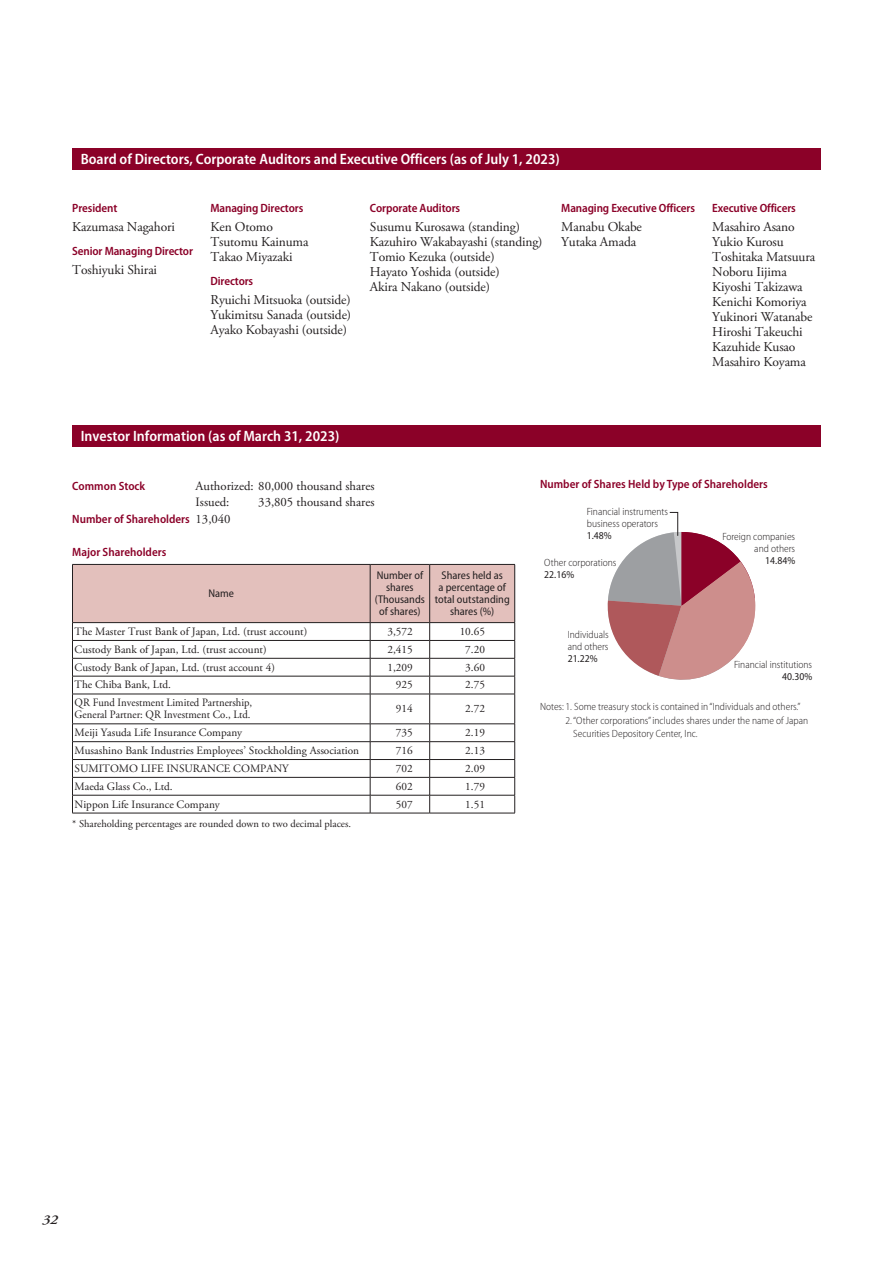
<style>
.page{position:relative;width:893px;height:1263px;background:#fff}
.page>*{position:absolute;margin:0;border:0;box-sizing:border-box;transform-origin:0 0}
.t1{font:600 semi-condensed 15px "Myriad Pro";color:#fff}
.役員名{font:13.5px "Adobe Garamond Pro";letter-spacing:-.01em;color:#231f20}
.t2{font:italic 600 13.5px "Adobe Garamond Pro";color:#231f20;scale:1.11 1}
.t3{font:12.75px/16.5px "Adobe Garamond Pro";color:#231f20}
.役職{font:600 semi-condensed 12px "Myriad Pro";letter-spacing:-.01em;color:#8b0128}
.t4{font:11.25px "Adobe Garamond Pro";color:#231f20}
.t5{font:semi-condensed 11.25px/12px "Myriad Pro";color:#231f20;text-align:center}
.t6{font:11.25px/12px "Adobe Garamond Pro";color:#231f20;scale:.95 1}
.本文{font:300 semi-condensed 10.5px/12px "Myriad Pro";color:#231f20}
.t7{font:10.5px "Adobe Garamond Pro";color:#231f20}
.s1{font-family:"Adobe Garamond Pro";font-weight:400;font-stretch:normal;font-size:12.75px;color:#231f20}
.s2{font-weight:400}
</style>
<div class="page">
<svg style="left:72px;top:564px;width:443px;height:130px"></svg>
<hr style="left:72px;top:694px;width:298px;height:1px;background:#231f20">
<hr style="left:72px;top:694px;width:1px;height:30px;background:#231f20">
<hr style="left:370px;top:694px;width:60px;height:1px;background:#231f20">
<hr style="left:370px;top:694px;width:1px;height:30px;background:#231f20">
<hr style="left:430px;top:694px;width:85px;height:1px;background:#231f20">
<hr style="left:429px;top:694px;width:1px;height:30px;background:#231f20">
<hr style="left:514px;top:694px;width:1px;height:30px;background:#231f20">
<hr style="left:72px;top:723px;width:298px;height:1px;background:#231f20">
<hr style="left:370px;top:723px;width:60px;height:1px;background:#231f20">
<hr style="left:430px;top:723px;width:85px;height:1px;background:#231f20">
<hr style="left:72px;top:741px;width:298px;height:1px;background:#231f20">
<hr style="left:370px;top:741px;width:60px;height:1px;background:#231f20">
<hr style="left:430px;top:741px;width:85px;height:1px;background:#231f20">
<hr style="left:72px;top:759px;width:298px;height:1px;background:#231f20">
<hr style="left:370px;top:759px;width:60px;height:1px;background:#231f20">
<hr style="left:430px;top:759px;width:85px;height:1px;background:#231f20">
<hr style="left:72px;top:777px;width:298px;height:1px;background:#231f20">
<hr style="left:370px;top:777px;width:60px;height:1px;background:#231f20">
<hr style="left:430px;top:777px;width:85px;height:1px;background:#231f20">
<hr style="left:72px;top:795px;width:298px;height:1px;background:#231f20">
<svg style="left:72px;top:724px;width:1px;height:89px"></svg>
<hr style="left:370px;top:795px;width:60px;height:1px;background:#231f20">
<svg style="left:370px;top:724px;width:1px;height:89px"></svg>
<hr style="left:430px;top:795px;width:85px;height:1px;background:#231f20">
<svg style="left:429px;top:724px;width:1px;height:89px"></svg>
<svg style="left:514px;top:724px;width:1px;height:89px"></svg>
<hr style="left:72px;top:813px;width:298px;height:1px;background:#231f20">
<hr style="left:370px;top:813px;width:60px;height:1px;background:#231f20">
<hr style="left:430px;top:813px;width:85px;height:1px;background:#231f20">
<div style="left:72px;top:149px;width:749px;height:21px;background:#8b0128"></div>
<div style="left:72px;top:425px;width:749px;height:21px;background:#8b0128"></div>
<svg style="left:607px;top:512px;width:149px;height:168px"></svg>
<p class="t1" style="left:81px;top:150px;width:481px">Board of Directors, Corporate Auditors and Executive Officers (as of July 1, 2023)</p>
<p class="役職" style="left:72px;top:200px;width:47px">President</p>
<p class="役員名" style="left:72px;top:219px;width:104px">Kazumasa Nagahori</p>
<p class="役職" style="left:72px;top:243px;width:122px">Senior Managing Director</p>
<p class="役員名" style="left:72px;top:262px;width:86px">Toshiyuki Shirai</p>
<p class="役職" style="left:210px;top:200px;width:94px">Managing Directors</p>
<p class="役員名" style="left:210px;top:219px;width:64px">Ken Otomo</p>
<p class="役員名" style="left:210px;top:234px;width:100px">Tsutomu Kainuma</p>
<p class="役員名" style="left:210px;top:249px;width:84px">Takao Miyazaki</p>
<p class="役職" style="left:210px;top:273px;width:44px">Directors</p>
<p class="役員名" style="left:210px;top:292px;width:142px">Ryuichi Mitsuoka (outside)</p>
<p class="役員名" style="left:210px;top:307px;width:142px">Yukimitsu Sanada (outside)</p>
<p class="役員名" style="left:210px;top:322px;width:138px">Ayako Kobayashi (outside)</p>
<p class="役職" style="left:370px;top:200px;width:92px">Corporate Auditors</p>
<p class="役員名" style="left:370px;top:219px;width:152px">Susumu Kurosawa (standing)</p>
<p class="役員名" style="left:370px;top:234px;width:174px">Kazuhiro Wakabayashi (standing)</p>
<p class="役員名" style="left:370px;top:249px;width:126px">Tomio Kezuka (outside)</p>
<p class="役員名" style="left:370px;top:264px;width:131px">Hayato Yoshida (outside)</p>
<p class="役員名" style="left:370px;top:279px;width:122px">Akira Nakano (outside)</p>
<p class="役職" style="left:561px;top:200px;width:135px">Managing Executive Officers</p>
<p class="役員名" style="left:561px;top:219px;width:82px">Manabu Okabe</p>
<p class="役員名" style="left:561px;top:234px;width:76px">Yutaka Amada</p>
<p class="役職" style="left:712px;top:200px;width:85px">Executive Officers</p>
<p class="役員名" style="left:712px;top:219px;width:84px">Masahiro Asano</p>
<p class="役員名" style="left:712px;top:234px;width:73px">Yukio Kurosu</p>
<p class="役員名" style="left:712px;top:249px;width:104px">Toshitaka Matsuura</p>
<p class="役員名" style="left:712px;top:264px;width:76px">Noboru Iijima</p>
<p class="役員名" style="left:712px;top:279px;width:92px">Kiyoshi Takizawa</p>
<p class="役員名" style="left:712px;top:294px;width:96px">Kenichi Komoriya</p>
<p class="役員名" style="left:712px;top:309px;width:102px">Yukinori Watanabe</p>
<p class="役員名" style="left:712px;top:324px;width:92px">Hiroshi Takeuchi</p>
<p class="役員名" style="left:712px;top:339px;width:85px">Kazuhide Kusao</p>
<p class="役員名" style="left:712px;top:354px;width:95px">Masahiro Koyama</p>
<p class="t1" style="left:81px;top:426px;width:260px">Investor Information (as of March 31, 2023)</p>
<p class="役職" style="left:72px;top:478px;width:74px">Common Stock</p>
<p class="t3" style="left:196px;top:478px;width:181px">Authorized: 80,000 thousand shares<br>Issued:</p>
<p class="t3" style="left:258px;top:494px;width:118px">33,805 thousand shares</p>
<p class="役職" style="left:72px;top:511px;width:160px">Number of Shareholders <span class="s1">13,040</span></p>
<p class="役職" style="left:72px;top:544px;width:96px">Major Shareholders</p>
<p class="t5" style="left:209px;top:587px;width:27px">Name</p>
<p class="t5" style="left:375px;top:569px;width:51px">Number of shares (Thousands of shares)</p>
<p class="t5" style="left:435px;top:569px;width:77px">Shares held as<br>a percentage of total outstanding shares (%)</p>
<p class="t4" style="left:75px;top:625px;width:234px">The Master Trust Bank of Japan, Ltd. (trust account)</p>
<p class="t4" style="left:387px;top:625px;width:27px">3,572</p>
<p class="t4" style="left:460px;top:625px;width:27px">10.65</p>
<p class="t4" style="left:75px;top:642px;width:194px">Custody Bank of Japan, Ltd. (trust account)</p>
<p class="t4" style="left:387px;top:642px;width:27px">2,415</p>
<p class="t4" style="left:465px;top:642px;width:21px">7.20</p>
<p class="t4" style="left:75px;top:660px;width:202px">Custody Bank of Japan, Ltd. (trust account 4)</p>
<p class="t4" style="left:387px;top:660px;width:27px">1,209</p>
<p class="t4" style="left:465px;top:660px;width:21px">3.60</p>
<p class="t4" style="left:75px;top:678px;width:98px">The Chiba Bank, Ltd.</p>
<p class="t4" style="left:396px;top:678px;width:18px">925</p>
<p class="t4" style="left:465px;top:678px;width:21px">2.75</p>
<p class="t6" style="left:75px;top:697px;width:189px">QR Fund Investment Limited Partnership,<br>General Partner: QR Investment Co., Ltd.</p>
<p class="t4" style="left:396px;top:702px;width:18px">914</p>
<p class="t4" style="left:465px;top:702px;width:21px">2.72</p>
<p class="t4" style="left:75px;top:726px;width:169px">Meiji Yasuda Life Insurance Company</p>
<p class="t4" style="left:396px;top:726px;width:18px">735</p>
<p class="t4" style="left:465px;top:726px;width:21px">2.19</p>
<p class="t4" style="left:75px;top:744px;width:286px">Musashino Bank Industries Employees’ Stockholding Association</p>
<p class="t4" style="left:396px;top:744px;width:18px">716</p>
<p class="t4" style="left:465px;top:744px;width:21px">2.13</p>
<p class="t4" style="left:75px;top:761px;width:216px">SUMITOMO LIFE INSURANCE COMPANY</p>
<p class="t4" style="left:396px;top:761px;width:18px">702</p>
<p class="t4" style="left:465px;top:761px;width:21px">2.09</p>
<p class="t4" style="left:75px;top:779px;width:100px">Maeda Glass Co., Ltd.</p>
<p class="t4" style="left:396px;top:779px;width:18px">602</p>
<p class="t4" style="left:465px;top:779px;width:21px">1.79</p>
<p class="t4" style="left:75px;top:797px;width:147px">Nippon Life Insurance Company</p>
<p class="t4" style="left:396px;top:797px;width:18px">507</p>
<p class="t4" style="left:465px;top:797px;width:21px">1.51</p>
<p class="t7" style="left:72px;top:817px;width:280px">* Shareholding percentages are rounded down to two decimal places.</p>
<p class="役職" style="left:540px;top:477px;width:229px">Number of Shares Held by Type of Shareholders</p>
<p class="本文" style="left:587px;top:505px;width:83px">Financial instruments business operators<br><span class="s2">1.48%</span></p>
<p class="本文" style="left:544px;top:556px;width:74px">Other corporations<br><span class="s2">22.16%</span></p>
<p class="本文" style="left:568px;top:629px;width:43px;text-align:justify">Individuals and others <span class="s2">21.22%</span></p>
<p class="本文" style="left:722px;top:531px;width:74px;text-align:right">Foreign companies and others<br><span class="s2">14.84%</span></p>
<p class="本文" style="left:734px;top:658px;width:80px;text-align:right">Financial institutions<br><span class="s2">40.30%</span></p>
<p class="本文" style="left:540px;top:701px;width:262px">Notes: 1. Some treasury stock is contained in “Individuals and others.”</p>
<p class="本文" style="left:573px;top:714px;width:236px;line-height:13.5px;text-indent:-8px">2. “Other corporations” includes shares under the name of Japan<br>Securities Depository Center, Inc.</p>
<p class="t2" style="left:43px;top:1212px;width:15px">32</p>
</div>
